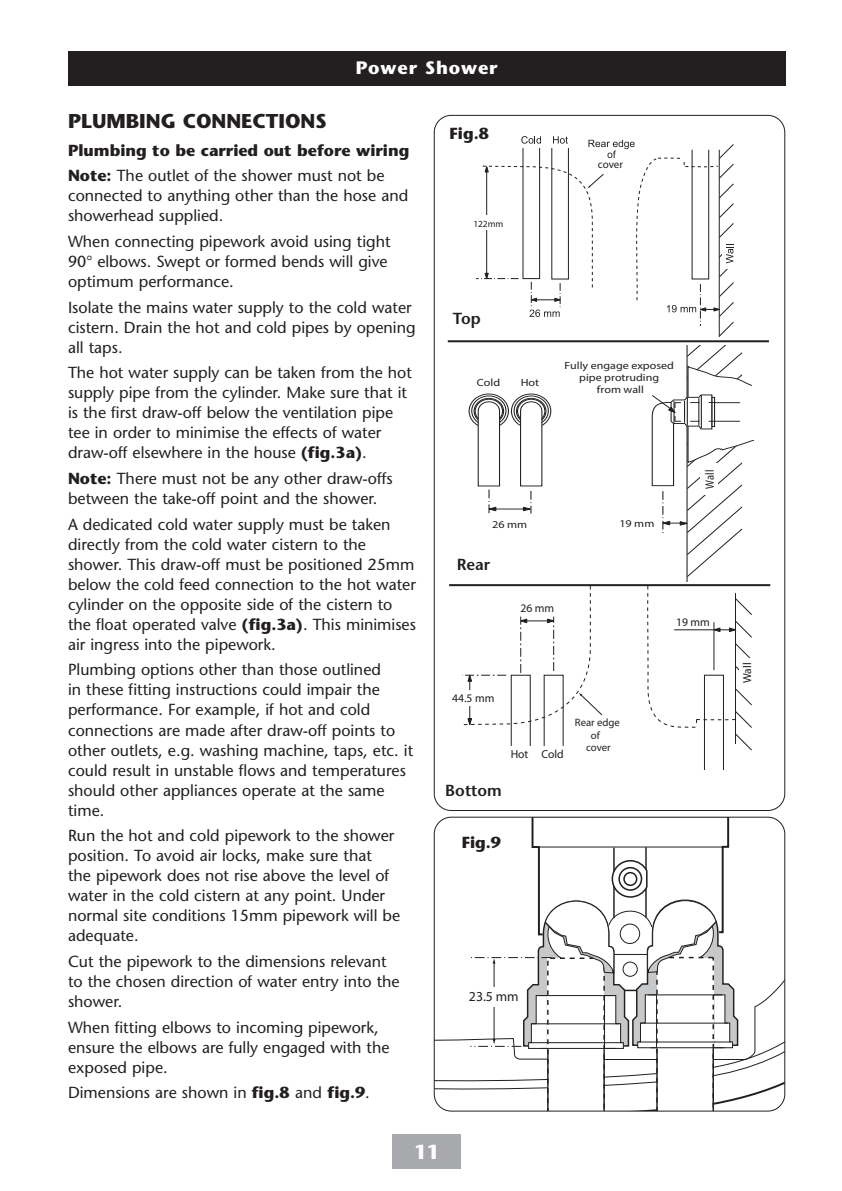
<style>
.page{position:relative;width:842px;height:1191px;background:#fff}
.page>*{position:absolute;margin:0;border:0;box-sizing:border-box;transform-origin:0 0}
.t1{font:700 20px "Stone Sans Std";color:#231f20}
.t2{font:700 20px "Stone Sans Std";color:#fff}
.t3{font:700 18px "Stone Sans Std";letter-spacing:.05em;color:#fff}
.t4{font:500 16px/20px "Stone Sans Std";color:#231f20}
.t5{font:700 16px "Stone Sans Std";color:#231f20}
.t6{font:600 16px "Stone Sans Std";color:#231f20}
.t7{font:13.8px "Myriad Pro";color:#231f20}
.t8{font:12px "Myriad Pro";color:#231f20;scale:.87 1}
.t9{font:11.6px "Myriad Pro";color:#231f20}
.t10{font:11px "Myriad Pro";letter-spacing:-.005em;color:#231f20}
.t11{font:10.8px/12.8px "Myriad Pro";color:#231f20;text-align:center}
.t12{font:10.4px/11.8px "Myriad Pro";color:#231f20;text-align:center;scale:1.15 1}
.t13{font:9.4px "Myriad Pro";color:#231f20}
.s1{font-weight:700}
</style>
<div class="page">
<div style="left:68px;top:51px;width:717px;height:34px;background:#231f20"></div>
<div style="left:393px;top:1134px;width:68px;height:34px;background:#a8a9ad"></div>
<hr style="left:686px;top:346px;width:1px;height:235px;background:#231f20">
<svg style="left:469px;top:394px;width:39px;height:34px"></svg>
<div style="left:469px;top:393px;width:40px;height:36px;border:1px solid #231f20;border-radius:50%"></div>
<div style="left:471px;top:396px;width:35px;height:30px;border:1px solid #231f20;border-radius:50%"></div>
<div style="left:474px;top:398px;width:30px;height:26px;border:1px solid #231f20;border-radius:50%"></div>
<svg style="left:511px;top:394px;width:40px;height:34px"></svg>
<div style="left:511px;top:393px;width:40px;height:36px;border:1px solid #231f20;border-radius:50%"></div>
<div style="left:514px;top:396px;width:34px;height:30px;border:1px solid #231f20;border-radius:50%"></div>
<div style="left:516px;top:398px;width:30px;height:26px;border:1px solid #231f20;border-radius:50%"></div>
<svg style="left:475px;top:399px;width:28px;height:114px"></svg>
<svg style="left:517px;top:399px;width:28px;height:114px"></svg>
<hr style="left:490px;top:508px;width:36px;height:1px;background:#231f20">
<svg style="left:651px;top:346px;width:103px;height:231px"></svg>
<div style="left:511px;top:675px;width:20px;height:71px;border:1px solid #231f20"></div>
<svg style="left:647px;top:586px;width:105px;height:183px"></svg>
<svg style="left:462px;top:586px;width:140px;height:140px"></svg>
<div style="left:739px;top:657px;width:15px;height:30px;background:#fff"></div>
<hr style="left:449px;top:584px;width:321px;height:2px;background:#231f20">
<hr style="left:448px;top:340px;width:321px;height:2px;background:#231f20">
<svg style="left:476px;top:136px;width:258px;height:200px"></svg>
<svg style="left:434px;top:818px;width:351px;height:293px"></svg>
<div style="left:434px;top:816px;width:351px;height:295px;border:1px solid #231f20;border-radius:17px"></div>
<div style="left:453px;top:828px;width:57px;height:28px;background:#fff"></div>
<p class="t3" style="left:356px;top:57px;width:143px">Power Shower</p>
<p class="t1" style="left:68px;top:109px;width:260px">PLUMBING CONNECTIONS</p>
<p class="t5" style="left:68px;top:140px;width:343px">Plumbing to be carried out before wiring</p>
<p class="t4" style="left:68px;top:166px;width:342px"><span class="s1">Note:</span> The outlet of the shower must not be connected to anything other than the hose and showerhead supplied.</p>
<p class="t4" style="left:68px;top:231px;width:324px">When connecting pipework avoid using tight<br>90° elbows. Swept or formed bends will give optimum performance.</p>
<p class="t4" style="left:68px;top:297px;width:349px">Isolate the mains water supply to the cold water cistern. Drain the hot and cold pipes by opening all taps.</p>
<p class="t4" style="left:68px;top:363px;width:345px">The hot water supply can be taken from the hot supply pipe from the cylinder. Make sure that it is the first draw-off below the ventilation pipe tee in order to minimise the effects of water draw-off elsewhere in the house <span class="s1">(fig.3a)</span>.</p>
<p class="t4" style="left:68px;top:468px;width:326px"><span class="s1">Note:</span> There must not be any other draw-offs between the take-off point and the shower.</p>
<p class="t4" style="left:68px;top:514px;width:349px">A dedicated cold water supply must be taken directly from the cold water cistern to the shower. This draw-off must be positioned 25mm below the cold feed connection to the hot water</p>
<p class="t4" style="left:68px;top:594px;width:349px">cylinder on the opposite side of the cistern to the float operated valve <span class="s1">(fig.3a)</span>. This minimises air ingress into the pipework.</p>
<p class="t4" style="left:68px;top:660px;width:347px">Plumbing options other than those outlined<br>in these fitting instructions could impair the performance. For example, if hot and cold connections are made after draw-off points to other outlets, e.g. washing machine, taps, etc. it could result in unstable flows and temperatures should other appliances operate at the same time.</p>
<p class="t4" style="left:68px;top:825px;width:334px">Run the hot and cold pipework to the shower position. To avoid air locks, make sure that<br>the pipework does not rise above the level of water in the cold cistern at any point. Under normal site conditions 15mm pipework will be adequate.</p>
<p class="t4" style="left:68px;top:951px;width:333px">Cut the pipework to the dimensions relevant to the chosen direction of water entry into the shower.</p>
<p class="t4" style="left:68px;top:1017px;width:323px">When fitting elbows to incoming pipework, ensure the elbows are fully engaged with the exposed pipe.</p>
<p class="t4" style="left:68px;top:1082px;width:303px">Dimensions are shown in <span class="s1">fig.8</span> and <span class="s1">fig.9</span>.</p>
<p class="t5" style="left:450px;top:124px;width:41px">Fig.8</p>
<p class="t13" style="left:473px;top:218px;width:32px">122mm</p>
<p class="t10" style="left:598px;top:157px;width:26px">cover</p>
<p class="t6" style="left:453px;top:309px;width:29px">Top</p>
<p class="t12" style="left:477px;top:376px;width:22px">Cold</p>
<p class="t12" style="left:521px;top:376px;width:18px">Hot</p>
<p class="t12" style="left:564px;top:360px;width:97px">Fully engage exposed pipe protruding<br>from wall</p>
<p class="t12" style="left:492px;top:518px;width:32px">26 mm</p>
<p class="t12" style="left:619px;top:517px;width:32px">19 mm</p>
<p class="t6" style="left:457px;top:554px;width:35px">Rear</p>
<p class="t9" style="left:520px;top:601px;width:35px">26 mm</p>
<p class="t8" style="left:702px;top:489px;width:23px;rotate:-90deg">Wall</p>
<p class="t9" style="left:452px;top:691px;width:44px">44.5 mm</p>
<p class="t6" style="left:445px;top:781px;width:58px">Bottom</p>
<p class="t9" style="left:511px;top:747px;width:55px">Hot Cold</p>
<p class="t11" style="left:575px;top:715px;width:46px">Rear edge of<br>cover</p>
<p class="t5" style="left:462px;top:833px;width:41px">Fig.9</p>
<p class="t7" style="left:469px;top:987px;width:51px">23.5 mm</p>
<p class="t9" style="left:676px;top:614px;width:35px">19 mm</p>
<p class="t2" style="left:414px;top:1139px;width:27px">11</p>
<p class="t9" style="left:740px;top:683px;width:22px;rotate:-90deg">Wall</p>
</div>
